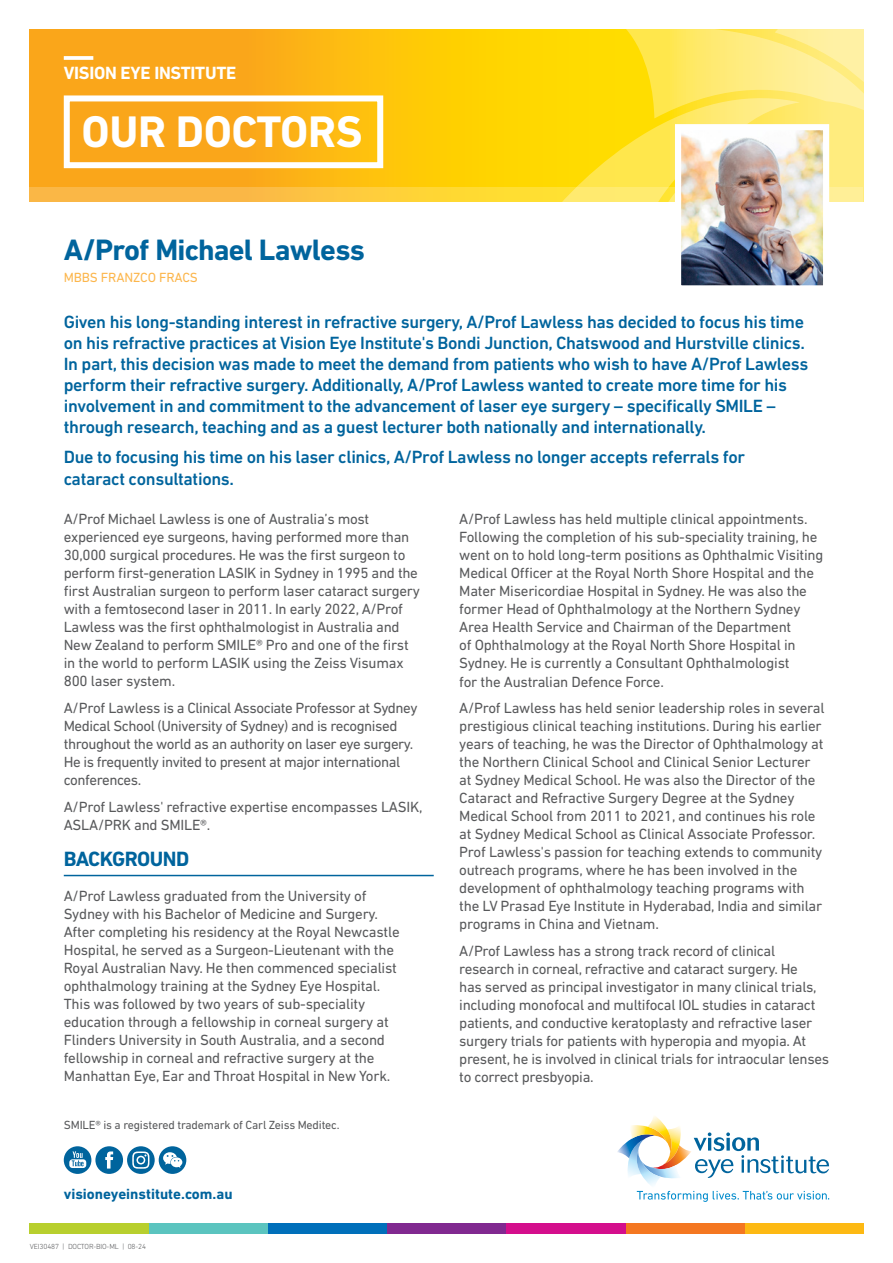
<style>
.page{position:relative;width:893px;height:1263px;background:#fff}
.page>*{position:absolute;margin:0;border:0;box-sizing:border-box;transform-origin:0 0}
.t1{font:700 45px "DIN Next LT Pro";letter-spacing:-.01em;color:#fff}
.t2{font:700 30px "DIN Next LT Pro";letter-spacing:-.025em;color:#00649d}
.t3{font:700 21px "DIN Next LT Pro";letter-spacing:-.025em;color:#00649d}
.t4{font:500 18px/21px "DIN Next LT Pro";letter-spacing:-.02em;color:#00649d}
.t5{font:700 18px "DIN Next LT Pro";letter-spacing:-.015em;color:#fff}
.t6{font:15px/18px "DIN Next LT Pro";letter-spacing:-.015em;color:#58595b}
.t7{font:700 15px "DIN Next LT Pro";color:#00649d}
.t8{font:13.5px "DIN Next LT Pro";letter-spacing:-.01em;color:#fcb64c}
.t9{font:12px "DIN Next LT Pro";letter-spacing:-.015em;color:#58595b}
.t10{font:300 7.5px "DIN Next LT Pro";letter-spacing:-.015em;color:#58595b}
</style>
<div class="page">
<svg style="left:30px;top:30px;width:516px;height:157px;background:#fcb810"></svg>
<svg style="left:30px;top:187px;width:516px;height:15px;background:#fcc53f"></svg>
<div style="left:64px;top:95px;width:319px;height:73px;border:6px solid #fff"></div>
<svg style="left:64px;top:56px;width:29px;height:4px"></svg>
<svg style="left:546px;top:29px;width:318px;height:173px;background:#ffe54b"></svg>
<div style="left:744px;top:1223px;width:119px;height:10px;background:#fdb913"></div>
<div style="left:625px;top:1223px;width:119px;height:10px;background:#f47721"></div>
<div style="left:506px;top:1223px;width:119px;height:10px;background:#d40e8c"></div>
<div style="left:387px;top:1223px;width:119px;height:10px;background:#812990"></div>
<div style="left:268px;top:1223px;width:119px;height:10px;background:#006fba"></div>
<div style="left:149px;top:1223px;width:119px;height:10px;background:#5bc4bf"></div>
<div style="left:30px;top:1223px;width:119px;height:10px;background:#b8cf2e"></div>
<svg style="left:617px;top:1116px;width:212px;height:86px"></svg>
<div style="left:64px;top:1146px;width:27px;height:28px;background:#00649d;border-radius:50%"></div>
<svg style="left:69px;top:1151px;width:17px;height:17px"></svg>
<svg style="left:95px;top:1146px;width:91px;height:28px"></svg>
<hr style="left:64px;top:875px;width:370px;height:1px;background:#00649d">
<img style="left:682px;top:131px;width:140px;height:153px">
<div style="left:675px;top:124px;width:154px;height:167px;border:6px solid #fff"></div>
<p class="t5" style="left:64px;top:63px;width:174px">VISION EYE INSTITUTE</p>
<h1 class="t1" style="left:82px;top:105px;width:282px">OUR DOCTORS</h1>
<h2 class="t2" style="left:64px;top:232px;width:303px">A/Prof Michael Lawless</h2>
<p class="t8" style="left:64px;top:270px;width:136px">MBBS FRANZCO FRACS</p>
<p class="t4" style="left:64px;top:311px;width:746px">Given his long-standing interest in refractive surgery, A/Prof Lawless has decided to focus his time on his refractive practices at Vision Eye Institute's Bondi Junction, Chatswood and Hurstville clinics.<br>In part, this decision was made to meet the demand from patients who wish to have A/Prof Lawless perform their refractive surgery. Additionally, A/Prof Lawless wanted to create more time for his involvement in and commitment to the advancement of laser eye surgery – specifically SMILE – through research, teaching and as a guest lecturer both nationally and internationally.</p>
<p class="t4" style="left:64px;top:445px;width:683px;line-height:22.5px">Due to focusing his time on his laser clinics, A/Prof Lawless no longer accepts referrals for cataract consultations.</p>
<p class="t6" style="left:64px;top:510px;width:358px">A/Prof Michael Lawless is one of Australia’s most experienced eye surgeons, having performed more than 30,000 surgical procedures. He was the first surgeon to perform first-generation LASIK in Sydney in 1995 and the first Australian surgeon to perform laser cataract surgery with a femtosecond laser in 2011. In early 2022, A/Prof Lawless was the first ophthalmologist in Australia and New Zealand to perform SMILE® Pro and one of the first in the world to perform LASIK using the Zeiss Visumax 800 laser system.</p>
<p class="t6" style="left:64px;top:699px;width:355px">A/Prof Lawless is a Clinical Associate Professor at Sydney Medical School (University of Sydney) and is recognised throughout the world as an authority on laser eye surgery.<br>He is frequently invited to present at major international conferences.</p>
<p class="t6" style="left:64px;top:797px;width:360px">A/Prof Lawless' refractive expertise encompasses LASIK,<br>ASLA/PRK and SMILE®.</p>
<h3 class="t3" style="left:64px;top:847px;width:127px">BACKGROUND</h3>
<p class="t6" style="left:64px;top:887px;width:337px">A/Prof Lawless graduated from the University of Sydney with his Bachelor of Medicine and Surgery.<br>After completing his residency at the Royal Newcastle Hospital, he served as a Surgeon-Lieutenant with the Royal Australian Navy. He then commenced specialist ophthalmology training at the Sydney Eye Hospital.<br>This was followed by two years of sub-speciality education through a fellowship in corneal surgery at Flinders University in South Australia, and a second fellowship in corneal and refractive surgery at the Manhattan Eye, Ear and Throat Hospital in New York.</p>
<p class="t6" style="left:459px;top:510px;width:366px">A/Prof Lawless has held multiple clinical appointments.<br>Following the completion of his sub-speciality training, he went on to hold long-term positions as Ophthalmic Visiting Medical Officer at the Royal North Shore Hospital and the Mater Misericordiae Hospital in Sydney. He was also the former Head of Ophthalmology at the Northern Sydney Area Health Service and Chairman of the Department<br>of Ophthalmology at the Royal North Shore Hospital in Sydney. He is currently a Consultant Ophthalmologist<br>for the Australian Defence Force.</p>
<p class="t6" style="left:459px;top:699px;width:367px">A/Prof Lawless has held senior leadership roles in several prestigious clinical teaching institutions. During his earlier years of teaching, he was the Director of Ophthalmology at the Northern Clinical School and Clinical Senior Lecturer at Sydney Medical School. He was also the Director of the Cataract and Refractive Surgery Degree at the Sydney Medical School from 2011 to 2021, and continues his role at Sydney Medical School as Clinical Associate Professor.<br>Prof Lawless's passion for teaching extends to community outreach programs, where he has been involved in the development of ophthalmology teaching programs with the LV Prasad Eye Institute in Hyderabad, India and similar programs in China and Vietnam.</p>
<p class="t6" style="left:459px;top:941px;width:371px">A/Prof Lawless has a strong track record of clinical research in corneal, refractive and cataract surgery. He<br>has served as principal investigator in many clinical trials, including monofocal and multifocal IOL studies in cataract patients, and conductive keratoplasty and refractive laser surgery trials for patients with hyperopia and myopia. At present, he is involved in clinical trials for intraocular lenses to correct presbyopia.</p>
<p class="t9" style="left:64px;top:1118px;width:277px">SMILE® is a registered trademark of Carl Zeiss Meditec.</p>
<p class="t7" style="left:64px;top:1185px;width:170px">visioneyeinstitute.com.au</p>
<p class="t10" style="left:30px;top:1242px;width:118px">VEI30487 | DOCTOR-BIO-ML | 08-24</p>
</div>
